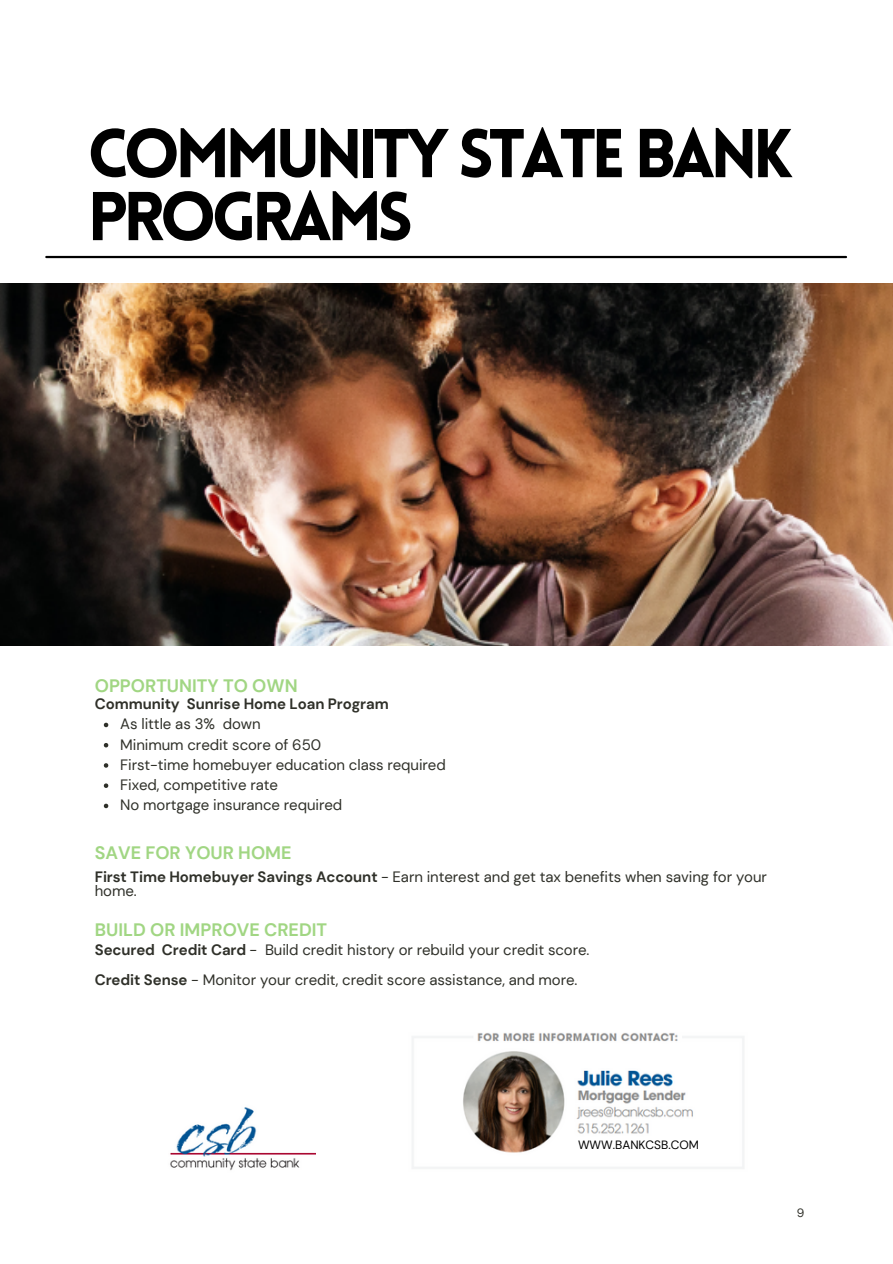
<style>
.page{position:relative;width:893px;height:1264px;background:#fff}
.page>*{position:absolute;margin:0;border:0;box-sizing:border-box;transform-origin:0 0}
.t1{font:900 67.5px/63px "Lovelo";letter-spacing:-.075em;color:#000}
.t2{font:700 18px "DM Sans";color:#a1d683}
.t3{font:15px/20.2px "DM Sans";letter-spacing:-.005em;color:#2f3029}
.t4{font:700 15px "DM Sans";letter-spacing:-.005em;color:#2f3029}
.t5{font:12px "DM Sans";color:#000}
.t6{font:12px "DM Sans";color:#2f3029}
.s1{font-weight:700}
</style>
<div class="page">
<hr style="left:46px;top:256px;width:800px;height:2px;background:#000">
<img style="left:0;top:284px;width:892px;height:362px">
<img style="left:412px;top:1033px;width:332px;height:136px">
<img style="left:170px;top:1107px;width:145px;height:64px">
<svg style="left:104px;top:722px;width:4px;height:5px"></svg>
<svg style="left:104px;top:743px;width:4px;height:4px"></svg>
<svg style="left:104px;top:763px;width:4px;height:4px"></svg>
<svg style="left:104px;top:783px;width:4px;height:5px"></svg>
<svg style="left:104px;top:803px;width:4px;height:5px"></svg>
<h1 class="t1" style="left:88px;top:129px;width:707px">COMMUNITY STATE BANK<br>PROGRAMS</h1>
<p class="t2" style="left:95px;top:674px;width:204px">OPPORTUNITY TO OWN</p>
<p class="t4" style="left:95px;top:694px;width:295px">Community Sunrise Home Loan Program</p>
<p class="t3" style="left:120px;top:714px;width:327px">As little as 3% down<br>Minimum credit score of 650<br>First-time homebuyer education class required<br>Fixed, competitive rate<br>No mortgage insurance required</p>
<p class="t2" style="left:95px;top:840px;width:198px">SAVE FOR YOUR HOME</p>
<p class="t3" style="left:95px;top:869px;width:673px;line-height:14.5px"><span class="s1">First Time Homebuyer Savings Account</span> - Earn interest and get tax benefits when saving for your home.</p>
<p class="t2" style="left:95px;top:918px;width:234px">BUILD OR IMPROVE CREDIT</p>
<p class="t3" style="left:95px;top:935px;width:496px;line-height:29.2px"><span class="s1">Secured Credit Card</span> - Build credit history or rebuild your credit score.<br><span class="s1">Credit Sense</span> - Monitor your credit, credit score assistance, and more.</p>
<p class="t5" style="left:578px;top:1137px;width:122px">WWW.BANKCSB.COM</p>
<p class="t6" style="left:796px;top:1205px;width:9px">9</p>
</div>
